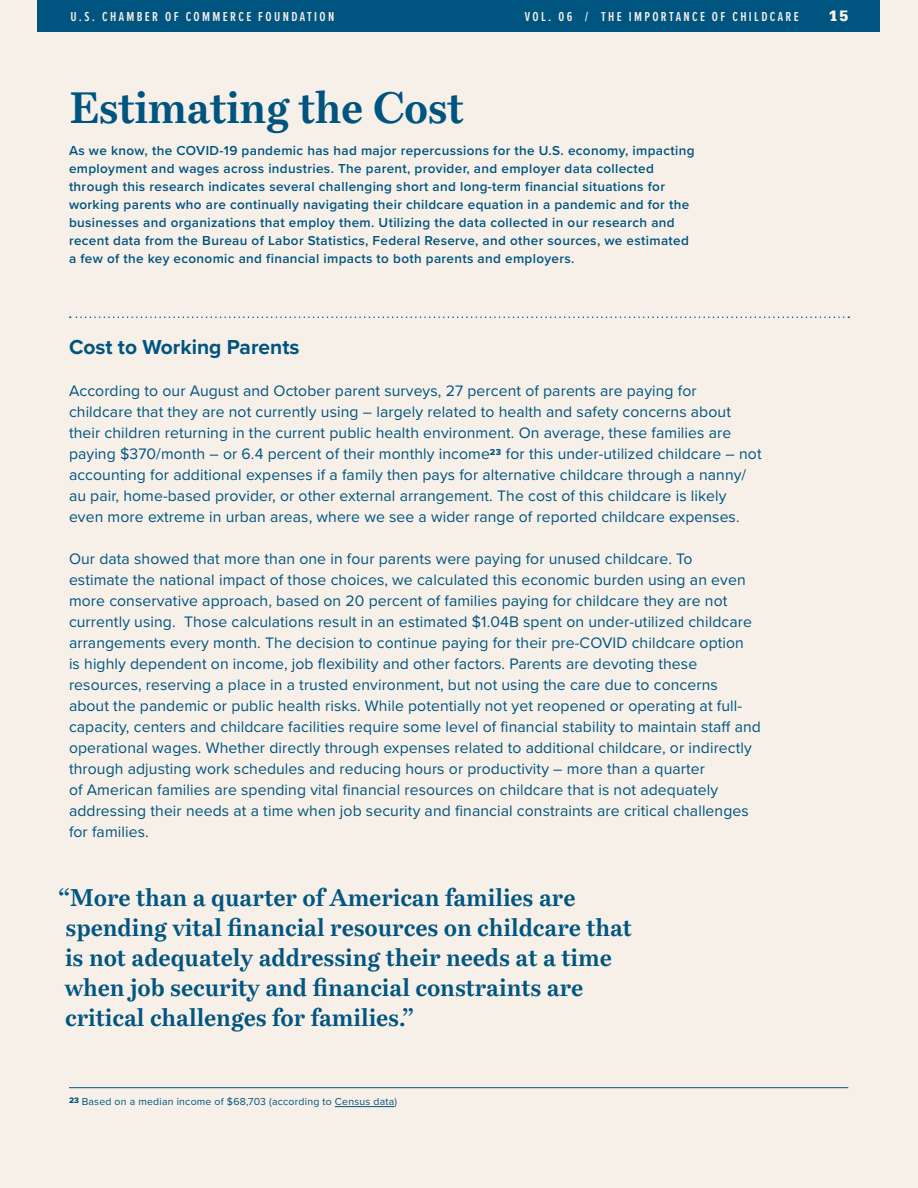
<style>
.page{position:relative;width:918px;height:1188px;background:#f7f0e8}
.page>*{position:absolute;margin:0;border:0;box-sizing:border-box;transform-origin:0 0}
.Hed_1_-_larger{font:700 43.5px "Bressay";letter-spacing:-.01em;color:#005480}
.quote-serif-med{font:700 24px/30px "Bressay";letter-spacing:-.005em;color:#005581}
.Subhead{font:700 21px "Proxima Nova";color:#005480}
.Body_Copy{font:15.75px/21px "Proxima Nova";letter-spacing:.005em;color:#005480}
.t1{font:700 15.75px "Serifa";color:#f7f0e8}
.Body_Copy_-_smaller{font:600 13.5px/18px "Proxima Nova";letter-spacing:.025em;color:#005480}
.t2{font:600 13.5px "Proxima Nova Ex Cn";letter-spacing:.175em;color:#f7f0e8}
.Footnote{font:10.5px "Proxima Nova";letter-spacing:.02em;color:#005480}
.s1{font-family:"Proxima Nova Extrabld";font-size:8.25px}
</style>
<div class="page">
<div style="left:38px;top:0;width:842px;height:32px;background:#005480"></div>
<svg style="left:70px;top:316px;width:779px;height:2px"></svg>
<hr style="left:335px;top:1106px;width:60px;height:1px;background:#005480">
<hr style="left:69px;top:1087px;width:779px;height:1px;background:#005581">
<p class="t2" style="left:71px;top:7px;width:265px">U.S. CHAMBER OF COMMERCE FOUNDATION</p>
<p class="t2" style="left:525px;top:7px;width:275px">VOL. 06 / THE IMPORTANCE OF CHILDCARE</p>
<p class="t1" style="left:829px;top:7px;width:21px">15</p>
<p class="Hed_1_-_larger" style="left:69px;top:81px;width:396px">Estimating the Cost</p>
<p class="Body_Copy_-_smaller" style="left:69px;top:141px;width:627px">As we know, the COVID-19 pandemic has had major repercussions for the U.S. economy, impacting employment and wages across industries. The parent, provider, and employer data collected through this research indicates several challenging short and long-term financial situations for working parents who are continually navigating their childcare equation in a pandemic and for the businesses and organizations that employ them. Utilizing the data collected in our research and recent data from the Bureau of Labor Statistics, Federal Reserve, and other sources, we estimated a few of the key economic and financial impacts to both parents and employers.</p>
<p class="Subhead" style="left:69px;top:331px;width:232px">Cost to Working Parents</p>
<p class="Body_Copy" style="left:69px;top:380px;width:694px">According to our August and October parent surveys, 27 percent of parents are paying for childcare that they are not currently using – largely related to health and safety concerns about their children returning in the current public health environment. On average, these families are paying $370/month – or 6.4 percent of their monthly income<sup>23</sup> for this under-utilized childcare – not accounting for additional expenses if a family then pays for alternative childcare through a nanny/ au pair, home-based provider, or other external arrangement. The cost of this childcare is likely even more extreme in urban areas, where we see a wider range of reported childcare expenses.</p>
<p class="Body_Copy" style="left:69px;top:548px;width:693px">Our data showed that more than one in four parents were paying for unused childcare. To<br>estimate the national impact of those choices, we calculated this economic burden using an even more conservative approach, based on 20 percent of families paying for childcare they are not currently using. Those calculations result in an estimated $1.04B spent on under-utilized childcare arrangements every month. The decision to continue paying for their pre-COVID childcare option<br>is highly dependent on income, job flexibility and other factors. Parents are devoting these resources, reserving a place in a trusted environment, but not using the care due to concerns about the pandemic or public health risks. While potentially not yet reopened or operating at full&shy;capacity, centers and childcare facilities require some level of financial stability to maintain staff and operational wages. Whether directly through expenses related to additional childcare, or indirectly through adjusting work schedules and reducing hours or productivity – more than a quarter<br>of American families are spending vital financial resources on childcare that is not adequately addressing their needs at a time when job security and financial constraints are critical challenges for families.</p>
<p class="quote-serif-med" style="left:58px;top:882px;width:576px">“More than a quarter of American families are spending vital financial resources on childcare that is not adequately addressing their needs at a time when job security and financial constraints are critical challenges for families.”</p>
<p class="Footnote" style="left:69px;top:1094px;width:329px"><span class="s1">23</span> Based on a median income of $68,703 (according to Census data)</p>
</div>
